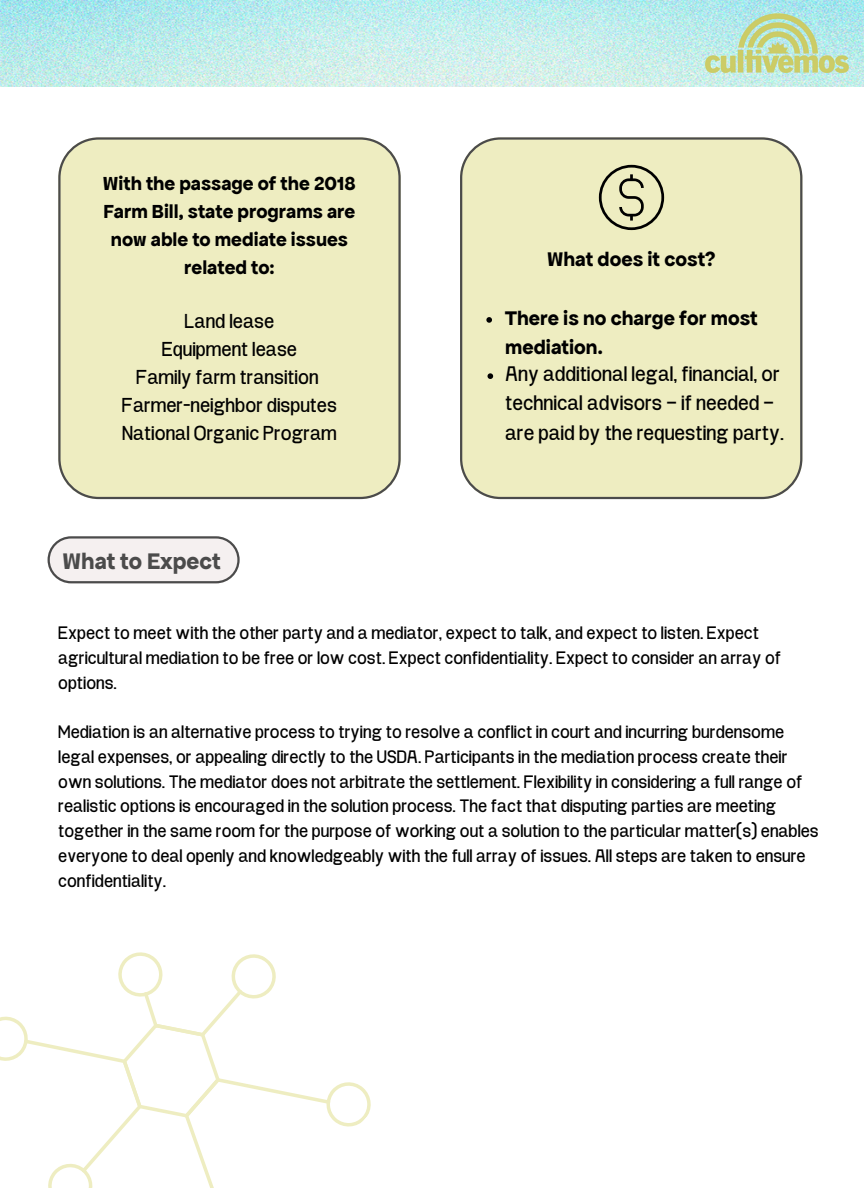
<style>
.page{position:relative;width:864px;height:1188px;background:#fff}
.page>*{position:absolute;margin:0;border:0;box-sizing:border-box;transform-origin:0 0}
.t1{font:700 24px "Apfel Grotezk";color:#4b4b4b}
.t2{font:21px/29.2px "Projekt Blackbird";color:#000}
.t3{font:700 21px/29.2px "Apfel Grotezk";color:#000}
.t4{font:20.1px/28px "Projekt Blackbird";color:#000;text-align:center}
.t5{font:700 20.1px/28px "Apfel Grotezk";color:#000;text-align:center}
.t6{font:18px/24.8px "Projekt Blackbird";color:#000}
</style>
<div class="page">
<img style="left:0;top:0;width:864px;height:87px">
<img style="left:696px;top:10px;width:163px;height:70px">
<svg style="left:48px;top:536px;width:192px;height:47px"></svg>
<div style="left:58px;top:137px;width:342px;height:362px;background:#eeedc1"></div>
<div style="left:460px;top:137px;width:342px;height:362px;background:#eeedc1"></div>
<svg style="left:599px;top:165px;width:65px;height:65px;background:#c0bf9b"></svg>
<svg style="left:486px;top:317px;width:6px;height:6px"></svg>
<svg style="left:488px;top:373px;width:5px;height:6px"></svg>
<svg style="left:0;top:952px;width:371px;height:236px"></svg>
<p class="t5" style="left:103px;top:169px;width:255px">With the passage of the 2018<br>Farm Bill, state programs are now able to mediate issues related to:</p>
<h1 class="t4" style="left:136px;top:309px;width:184px">Land lease<br>Equipment lease<br>Family farm transition</h1>
<p class="t4" style="left:122px;top:393px;width:217px">Farmer-neighbor disputes</p>
<h2 class="t4" style="left:122px;top:421px;width:216px">National Organic Program</h2>
<h3 class="t1" style="left:62px;top:548px;width:160px">What to Expect</h3>
<p class="t3" style="left:547px;top:245px;width:170px">What does it cost?</p>
<p class="t3" style="left:505px;top:303px;width:254px">There is no charge for most mediation.</p>
<p class="t2" style="left:505px;top:361px;width:280px">Any additional legal, financial, or technical advisors – if needed – are paid by the requesting party.</p>
<h2 class="t6" style="left:58px;top:622px;width:724px">Expect to meet with the other party and a mediator, expect to talk, and expect to listen. Expect agricultural mediation to be free or low cost. Expect confidentiality. Expect to consider an array of options.</h2>
<p class="t6" style="left:58px;top:721px;width:762px">Mediation is an alternative process to trying to resolve a conflict in court and incurring burdensome legal expenses, or appealing directly to the USDA. Participants in the mediation process create their own solutions. The mediator does not arbitrate the settlement. Flexibility in considering a full range of realistic options is encouraged in the solution process. The fact that disputing parties are meeting together in the same room for the purpose of working out a solution to the particular matter(s) enables everyone to deal openly and knowledgeably with the full array of issues. All steps are taken to ensure confidentiality.</p>
</div>
